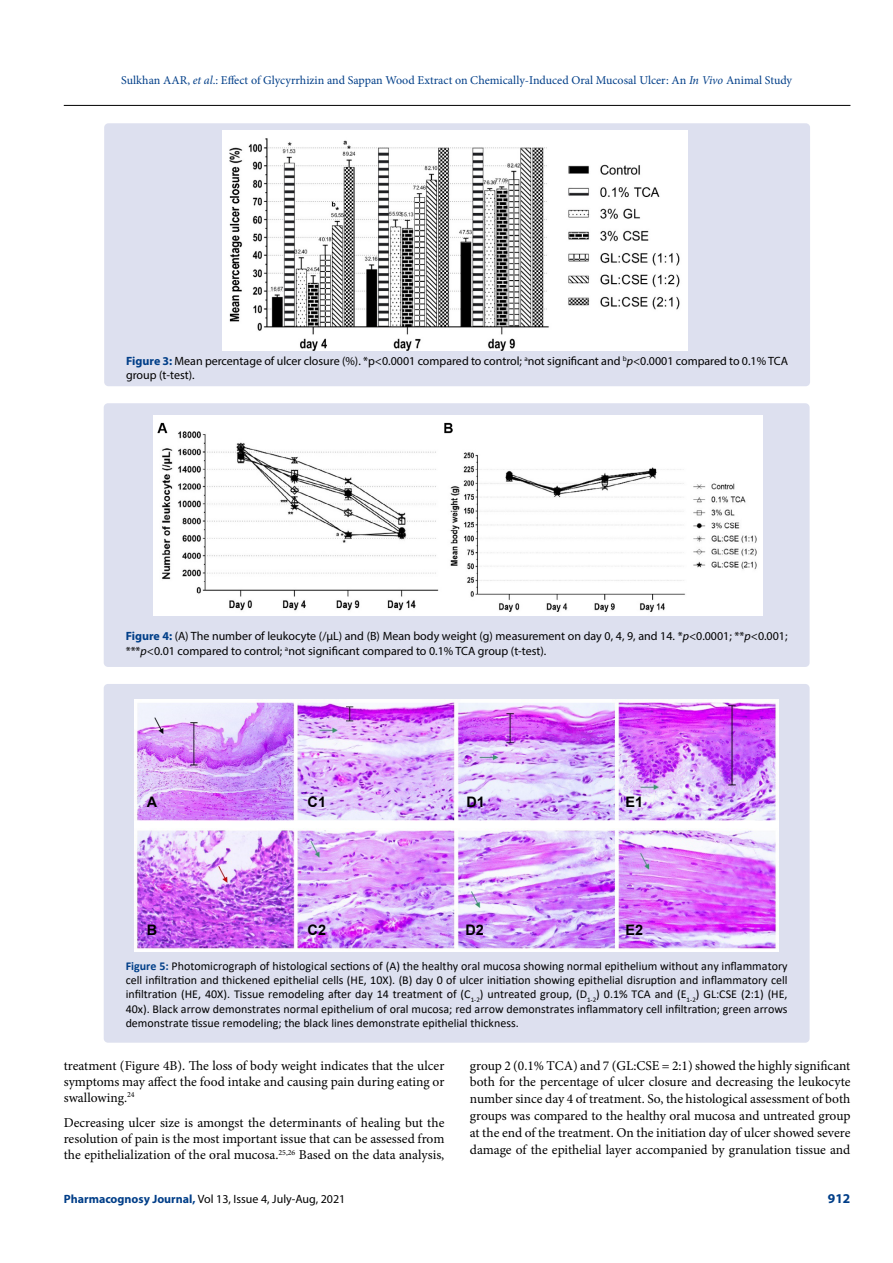
<style>
.page{position:relative;width:893px;height:1263px;background:#fff}
.page>*{position:absolute;margin:0;border:0;box-sizing:border-box;transform-origin:0 0}
.t1{font:700 14.4px "Arial";color:#000}
.t2{font:13.5px/17px "Minion Pro";color:#000;text-align:justify}
.t3{font:700 13.5px "Myriad Pro";color:#003e88}
.t4{font:12px/14.4px "Calibri";color:#000;text-align:justify}
.t5{font:12px/14.4px "Myriad Pro";color:#000}
.t6{font:12px "Minion Pro";color:#003e88}
.s1{font-style:italic}
.s2{font-weight:700;color:#003e88}
</style>
<div class="page">
<hr style="left:64px;top:105px;width:786px;height:1px;background:#000">
<div style="left:104px;top:403px;width:706px;height:264px;background:#dde0ef;border-radius:4px"></div>
<img style="left:153px;top:416px;width:609px;height:199px">
<div style="left:104px;top:684px;width:706px;height:359px;background:#dde0ef;border-radius:4px"></div>
<img style="left:135px;top:699px;width:644px;height:253px">
<img style="left:135px;top:794px;width:34px;height:22px">
<img style="left:295px;top:793px;width:44px;height:23px">
<img style="left:135px;top:921px;width:34px;height:23px">
<img style="left:295px;top:921px;width:44px;height:23px">
<img style="left:453px;top:793px;width:45px;height:23px">
<img style="left:452px;top:921px;width:45px;height:23px">
<img style="left:612px;top:793px;width:45px;height:23px">
<img style="left:612px;top:921px;width:45px;height:23px">
<div style="left:104px;top:123px;width:706px;height:263px;background:#dde0ef;border-radius:4px"></div>
<img style="left:223px;top:130px;width:464px;height:220px">
<p class="t6" style="left:121px;top:72px;width:672px">Sulkhan AAR, <span class="s1">et al</span>.: Effect of Glycyrrhizin and Sappan Wood Extract on Chemically-Induced Oral Mucosal Ulcer: An <span class="s1">In Vivo</span> Animal Study</p>
<p class="t5" style="left:126px;top:353px;width:663px"><span class="s2">Figure 3:</span> Mean percentage of ulcer closure (%). *p&lt;0.0001 compared to control; <sup>a</sup>not significant and <sup>b</sup><span class="s1">p</span>&lt;0.0001 compared to 0.1% TCA group (t-test).</p>
<p class="t5" style="left:126px;top:629px;width:663px"><span class="s2">Figure 4:</span> (A) The number of leukocyte (/μL) and (B) Mean body weight (g) measurement on day 0, 4, 9, and 14. *<span class="s1">p</span>&lt;0.0001; **<span class="s1">p</span>&lt;0.001; ***<span class="s1">p</span>&lt;0.01 compared to control; <sup>a</sup>not significant compared to 0.1% TCA group (t-test).</p>
<p class="t1" style="left:147px;top:792px;width:12px">A</p>
<p class="t1" style="left:308px;top:792px;width:20px">C1</p>
<p class="t1" style="left:147px;top:920px;width:12px">B</p>
<p class="t1" style="left:308px;top:919px;width:20px">C2</p>
<p class="t1" style="left:466px;top:792px;width:20px">D1</p>
<p class="t1" style="left:465px;top:919px;width:20px">D2</p>
<p class="t1" style="left:625px;top:792px;width:19px">E1</p>
<p class="t1" style="left:625px;top:919px;width:19px">E2</p>
<p class="t4" style="left:126px;top:958px;width:663px"><span class="s2">Figure 5:</span> Photomicrograph of histological sections of (A) the healthy oral mucosa showing normal epithelium without any inflammatory cell infiltration and thickened epithelial cells (HE, 10X). (B) day 0 of ulcer initiation showing epithelial disruption and inflammatory cell infiltration (HE, 40X). Tissue remodeling after day 14 treatment of (C<sub>1-2</sub>) untreated group, (D<sub>1-2</sub>) 0.1% TCA and (E<sub>1-2</sub>) GL:CSE (2:1) (HE, 40x). Black arrow demonstrates normal epithelium of oral mucosa; red arrow demonstrates inflammatory cell infiltration; green arrows demonstrate tissue remodeling; the black lines demonstrate epithelial thickness.</p>
<p class="t2" style="left:64px;top:1057px;width:382px;line-height:16.2px">treatment (Figure 4B). The loss of body weight indicates that the ulcer symptoms may affect the food intake and causing pain during eating or swallowing.<sup>24</sup></p>
<p class="t2" style="left:64px;top:1114px;width:382px;line-height:16.2px">Decreasing ulcer size is amongst the determinants of healing but the resolution of pain is the most important issue that can be assessed from the epithelialization of the oral mucosa.<sup>25,26</sup> Based on the data analysis,</p>
<p class="t5" style="left:64px;top:1191px;width:283px"><span class="s2">Pharmacognosy Journal,</span> Vol 13, Issue 4, July-Aug, 2021</p>
<p class="t2" style="left:470px;top:1057px;width:382px">group 2 (0.1% TCA) and 7 (GL:CSE = 2:1) showed the highly significant both for the percentage of ulcer closure and decreasing the leukocyte number since day 4 of treatment. So, the histological assessment of both groups was compared to the healthy oral mucosa and untreated group at the end of the treatment. On the initiation day of ulcer showed severe damage of the epithelial layer accompanied by granulation tissue and</p>
<p class="t3" style="left:828px;top:1189px;width:24px">912</p>
</div>
